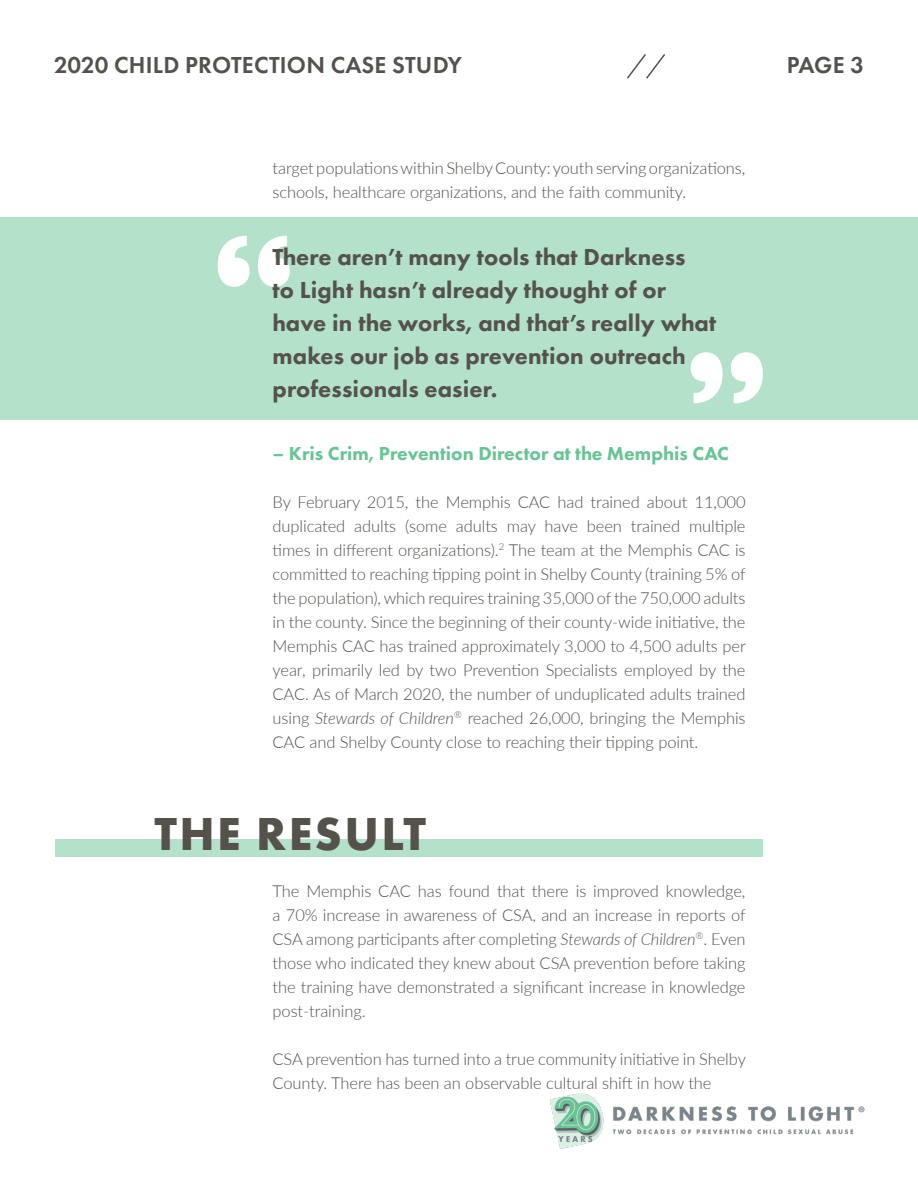
<style>
.page{position:relative;width:918px;height:1188px;background:#fff}
.page>*{position:absolute;margin:0;border:0;box-sizing:border-box;transform-origin:0 0}
.Headings{font:700 48px "Futura PT";letter-spacing:.05em;color:#55514b}
.t1{font:800 24px/33px "Futura PT";letter-spacing:.005em;color:#55514b}
.t2{font:600 24px "Futura PT";letter-spacing:.01em;color:#55514b}
.Quote_Attribution{font:800 19.5px "Futura PT";color:#68c395}
.Body_Copy{font:300 16.5px/24px "Lato";letter-spacing:-.005em;color:#55514b;text-align:justify}
.s1{font-style:italic}
</style>
<div class="page">
<svg style="left:627px;top:54px;width:38px;height:25px"></svg>
<div style="left:56px;top:839px;width:707px;height:18px;background:#b3e1ca"></div>
<div style="left:0;top:218px;width:918px;height:202px;background:#b3e1ca"></div>
<svg style="left:218px;top:236px;width:72px;height:51px"></svg>
<svg style="left:691px;top:352px;width:72px;height:51px"></svg>
<img style="left:550px;top:1093px;width:315px;height:56px">
<p class="t2" style="left:54px;top:50px;width:409px">2020 CHILD PROTECTION CASE STUDY</p>
<p class="t2" style="left:787px;top:50px;width:79px">PAGE 3</p>
<p class="Body_Copy" style="left:273px;top:155px;width:474px">target populations within Shelby County: youth serving organizations, schools, healthcare organizations, and the faith community.</p>
<p class="t1" style="left:273px;top:240px;width:445px">There aren’t many tools that Darkness<br>to Light hasn’t already thought of or have in the works, and that’s really what makes our job as prevention outreach professionals easier.</p>
<p class="Quote_Attribution" style="left:273px;top:441px;width:458px">– Kris Crim, Prevention Director at the Memphis CAC</p>
<p class="Body_Copy" style="left:273px;top:489px;width:475px">By February 2015, the Memphis CAC had trained about 11,000 duplicated adults (some adults may have been trained multiple times in different organizations).<sup>2</sup> The team at the Memphis CAC is committed to reaching tipping point in Shelby County (training 5% of the population), which requires training 35,000 of the 750,000 adults in the county. Since the beginning of their county-wide initiative, the Memphis CAC has trained approximately 3,000 to 4,500 adults per year, primarily led by two Prevention Specialists employed by the CAC. As of March 2020, the number of unduplicated adults trained using <span class="s1">Stewards of Children</span><sup>®</sup> reached 26,000, bringing the Memphis CAC and Shelby County close to reaching their tipping point.</p>
<p class="Headings" style="left:155px;top:803px;width:273px">THE RESULT</p>
<p class="Body_Copy" style="left:273px;top:878px;width:475px">The Memphis CAC has found that there is improved knowledge, a 70% increase in awareness of CSA, and an increase in reports of CSA among participants after completing <span class="s1">Stewards of Children</span><sup>®</sup>. Even those who indicated they knew about CSA prevention before taking the training have demonstrated a significant increase in knowledge post-training.</p>
<p class="Body_Copy" style="left:273px;top:1046px;width:475px">CSA prevention has turned into a true community initiative in Shelby</p>
<p class="Body_Copy" style="left:273px;top:1070px;width:440px">County. There has been an observable cultural shift in how the</p>
</div>
